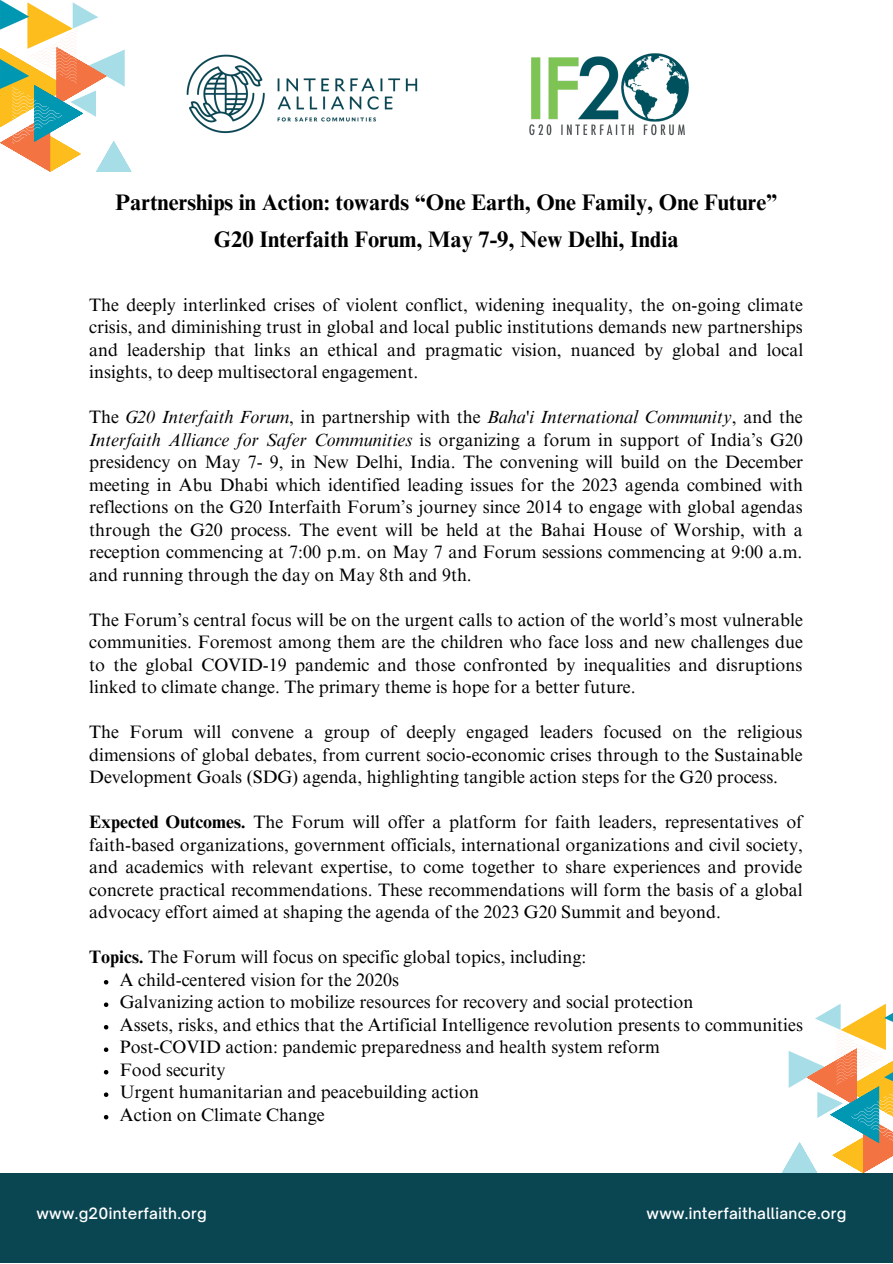
<style>
.page{position:relative;width:893px;height:1264px;background:#fff}
.page>*{position:absolute;margin:0;border:0;box-sizing:border-box;transform-origin:0 0}
.t1{font:700 22.5px "Times NRMT Pro";color:#000}
.t2{font:18px/22.5px "Times NRMT Pro";color:#000;text-align:justify}
.t3{font:500 15px "Open Sauce One";letter-spacing:.02em;color:#fff}
.s1{font-style:italic}
.s2{font-weight:700}
</style>
<div class="page">
<svg style="left:0;top:0;width:131px;height:172px"></svg>
<img style="left:529px;top:53px;width:159px;height:83px">
<img style="left:186px;top:54px;width:232px;height:80px">
<svg style="left:782px;top:1003px;width:111px;height:170px"></svg>
<div style="left:0;top:1173px;width:892px;height:89px;background:#0a4552"></div>
<svg style="left:104px;top:980px;width:4px;height:4px"></svg>
<svg style="left:104px;top:1002px;width:4px;height:5px"></svg>
<svg style="left:104px;top:1025px;width:4px;height:4px"></svg>
<svg style="left:104px;top:1047px;width:4px;height:4px"></svg>
<svg style="left:104px;top:1070px;width:4px;height:4px"></svg>
<svg style="left:104px;top:1092px;width:4px;height:4px"></svg>
<svg style="left:104px;top:1115px;width:4px;height:4px"></svg>
<p class="t1" style="left:115px;top:194px;width:663px">Partnerships in Action: towards “One Earth, One Family, One Future”</p>
<p class="t1" style="left:214px;top:231px;width:466px">G20 Interfaith Forum, May 7-9, New Delhi, India</p>
<p class="t2" style="left:89px;top:296px;width:715px">The deeply interlinked crises of violent conflict, widening inequality, the on-going climate crisis, and diminishing trust in global and local public institutions demands new partnerships and leadership that links an ethical and pragmatic vision, nuanced by global and local insights, to deep multisectoral engagement.</p>
<p class="t2" style="left:89px;top:408px;width:715px">The <span class="s1">G20 Interfaith Forum</span>, in partnership with the <span class="s1">Baha'i International Community</span>, and the <span class="s1">Interfaith Alliance for Safer Communities</span> is organizing a forum in support of India’s G20 presidency on May 7- 9, in New Delhi, India. The convening will build on the December meeting in Abu Dhabi which identified leading issues for the 2023 agenda combined with reflections on the G20 Interfaith Forum’s journey since 2014 to engage with global agendas through the G20 process. The event will be held at the Bahai House of Worship, with a reception commencing at 7:00 p.m. on May 7 and Forum sessions commencing at 9:00 a.m. and running through the day on May 8th and 9th.</p>
<p class="t2" style="left:89px;top:610px;width:715px">The Forum’s central focus will be on the urgent calls to action of the world’s most vulnerable communities. Foremost among them are the children who face loss and new challenges due to the global COVID-19 pandemic and those confronted by inequalities and disruptions linked to climate change. The primary theme is hope for a better future.</p>
<p class="t2" style="left:89px;top:723px;width:714px">The Forum will convene a group of deeply engaged leaders focused on the religious dimensions of global debates, from current socio-economic crises through to the Sustainable Development Goals (SDG) agenda, highlighting tangible action steps for the G20 process.</p>
<p class="t2" style="left:89px;top:813px;width:715px"><span class="s2">Expected Outcomes.</span> The Forum will offer a platform for faith leaders, representatives of faith-based organizations, government officials, international organizations and civil society, and academics with relevant expertise, to come together to share experiences and provide concrete practical recommendations. These recommendations will form the basis of a global advocacy effort aimed at shaping the agenda of the 2023 G20 Summit and beyond.</p>
<p class="t2" style="left:89px;top:948px;width:498px"><span class="s2">Topics.</span> The Forum will focus on specific global topics, including:</p>
<p class="t2" style="left:120px;top:970px;width:281px">A child-centered vision for the 2020s</p>
<p class="t2" style="left:120px;top:992px;width:575px">Galvanizing action to mobilize resources for recovery and social protection</p>
<p class="t2" style="left:120px;top:1015px;width:684px">Assets, risks, and ethics that the Artificial Intelligence revolution presents to communities</p>
<p class="t2" style="left:120px;top:1037px;width:541px">Post-COVID action: pandemic preparedness and health system reform</p>
<p class="t2" style="left:120px;top:1060px;width:107px">Food security</p>
<p class="t2" style="left:120px;top:1082px;width:360px">Urgent humanitarian and peacebuilding action</p>
<p class="t2" style="left:120px;top:1105px;width:206px">Action on Climate Change</p>
<p class="t3" style="left:36px;top:1203px;width:172px">www.g20interfaith.org</p>
<p class="t3" style="left:646px;top:1203px;width:201px">www.interfaithalliance.org</p>
</div>
